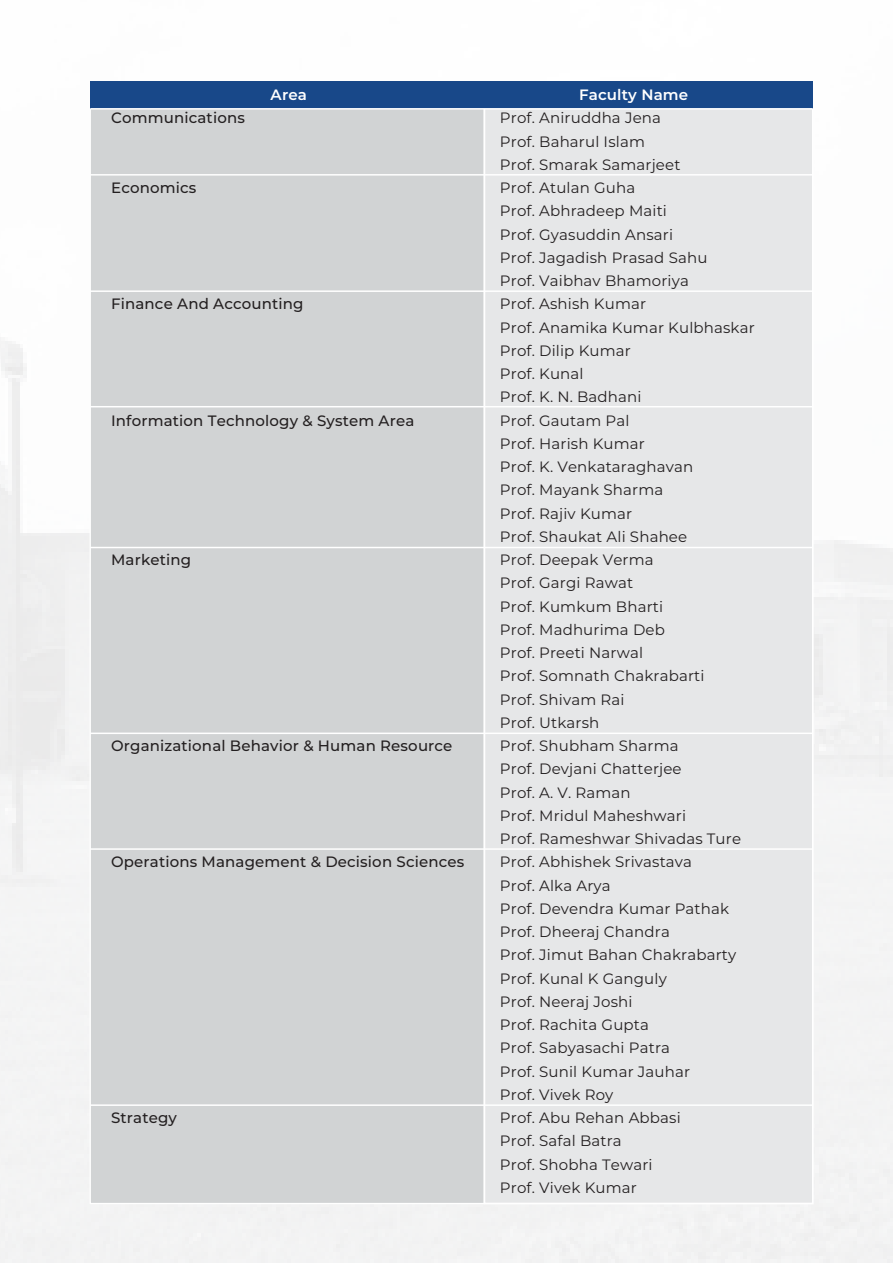
<style>
.page{position:relative;width:893px;height:1263px;background:#fff}
.page>*{position:absolute;margin:0;border:0;box-sizing:border-box;transform-origin:0 0}
.t1{font:15px/23.2px "Montserrat";letter-spacing:.01em;color:#231f20}
.t2{font:500 15px "Montserrat";letter-spacing:.01em;color:#231f20}
.t3{font:600 15px "Montserrat";letter-spacing:.01em;color:#fff}
</style>
<div class="page">
<div style="left:90px;top:81px;width:395px;height:1123px;background:#d1d3d4;border:1px solid #fff"></div>
<div style="left:484px;top:81px;width:330px;height:1123px;background:#e6e7e8;border:2px solid #fff"></div>
<div style="left:90px;top:81px;width:298px;height:28px;background:#184889"></div>
<div style="left:388px;top:81px;width:425px;height:28px;background:#184889"></div>
<hr style="left:90px;top:174px;width:723px;height:2px;background:#fff">
<hr style="left:90px;top:108px;width:723px;height:2px;background:#fff">
<hr style="left:90px;top:290px;width:723px;height:2px;background:#fff">
<hr style="left:90px;top:406px;width:723px;height:1px;background:#fff">
<hr style="left:90px;top:547px;width:723px;height:1px;background:#fff">
<hr style="left:90px;top:732px;width:723px;height:2px;background:#fff">
<hr style="left:90px;top:848px;width:723px;height:2px;background:#fff">
<hr style="left:90px;top:1104px;width:723px;height:2px;background:#fff">
<p class="t2" style="left:111px;top:108px;width:135px">Communications</p>
<p class="t2" style="left:111px;top:177px;width:87px">Economics</p>
<p class="t3" style="left:271px;top:84px;width:38px">Area</p>
<p class="t2" style="left:111px;top:294px;width:194px">Finance And Accounting</p>
<p class="t2" style="left:111px;top:410px;width:305px">Information Technology &amp; System Area</p>
<p class="t2" style="left:111px;top:549px;width:82px">Marketing</p>
<p class="t2" style="left:111px;top:735px;width:343px">Organizational Behavior &amp; Human Resource</p>
<p class="t2" style="left:111px;top:852px;width:355px">Operations Management &amp; Decision Sciences</p>
<p class="t2" style="left:111px;top:1107px;width:67px">Strategy</p>
<p class="t3" style="left:579px;top:84px;width:111px">Faculty Name</p>
<p class="t1" style="left:500px;top:106px;width:256px">Prof. Aniruddha Jena<br>Prof. Baharul Islam<br>Prof. Smarak Samarjeet<br>Prof. Atulan Guha<br>Prof. Abhradeep Maiti<br>Prof. Gyasuddin Ansari<br>Prof. Jagadish Prasad Sahu<br>Prof. Vaibhav Bhamoriya<br>Prof. Ashish Kumar<br>Prof. Anamika Kumar Kulbhaskar<br>Prof. Dilip Kumar<br>Prof. Kunal<br>Prof. K. N. Badhani<br>Prof. Gautam Pal<br>Prof. Harish Kumar<br>Prof. K. Venkataraghavan<br>Prof. Mayank Sharma<br>Prof. Rajiv Kumar<br>Prof. Shaukat Ali Shahee<br>Prof. Deepak Verma<br>Prof. Gargi Rawat<br>Prof. Kumkum Bharti<br>Prof. Madhurima Deb<br>Prof. Preeti Narwal<br>Prof. Somnath Chakrabarti<br>Prof. Shivam Rai<br>Prof. Utkarsh<br>Prof. Shubham Sharma<br>Prof. Devjani Chatterjee<br>Prof. A. V. Raman<br>Prof. Mridul Maheshwari<br>Prof. Rameshwar Shivadas Ture<br>Prof. Abhishek Srivastava<br>Prof. Alka Arya<br>Prof. Devendra Kumar Pathak<br>Prof. Dheeraj Chandra<br>Prof. Jimut Bahan Chakrabarty<br>Prof. Kunal K Ganguly<br>Prof. Neeraj Joshi<br>Prof. Rachita Gupta<br>Prof. Sabyasachi Patra<br>Prof. Sunil Kumar Jauhar<br>Prof. Vivek Roy<br>Prof. Abu Rehan Abbasi<br>Prof. Safal Batra<br>Prof. Shobha Tewari<br>Prof. Vivek Kumar</p>
</div>
